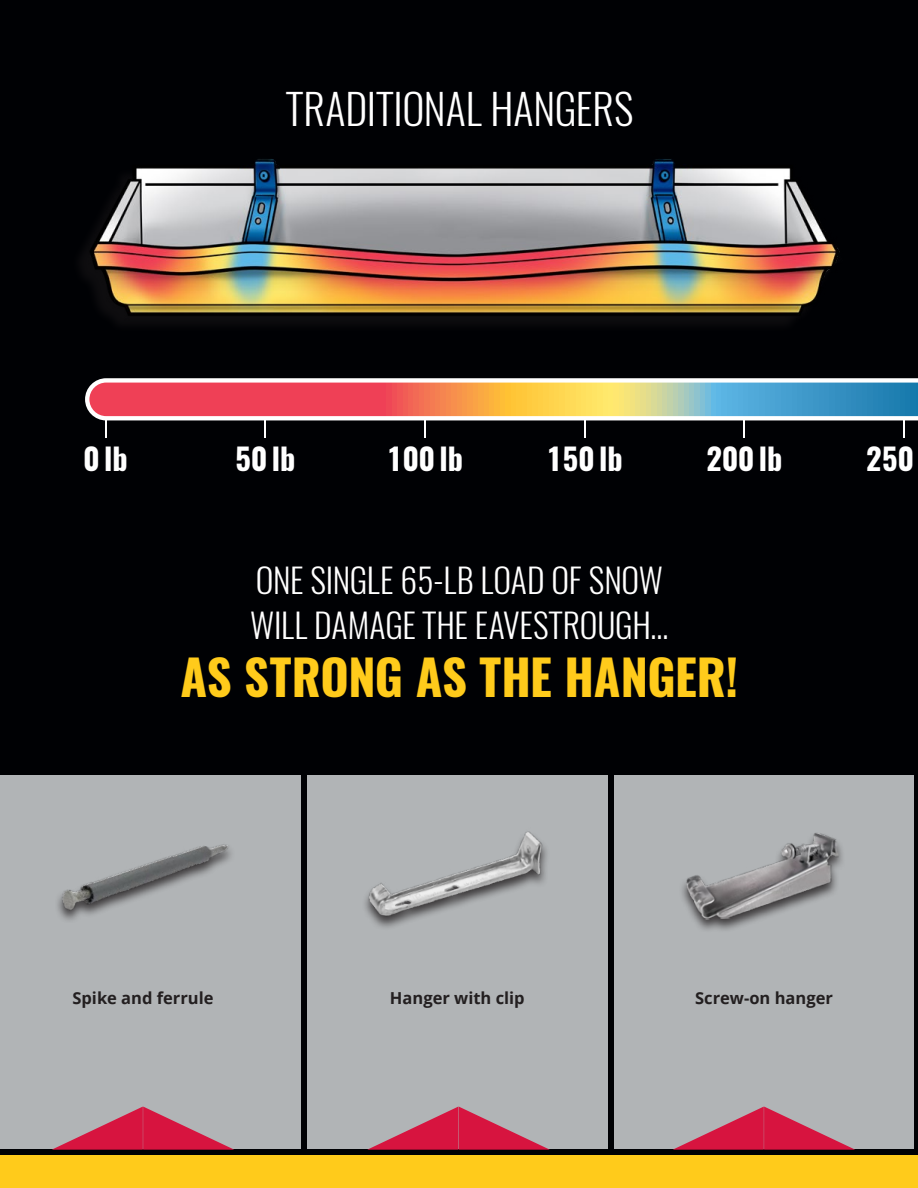
<style>
.page{position:relative;width:918px;height:1188px;background:#000104}
.page>*{position:absolute;margin:0;border:0;box-sizing:border-box;transform-origin:0 0}
.t1{font:700 48.6px "Oswald";letter-spacing:-.01em;color:#ffcb1b}
.t2{font:300 42px "Oswald";color:#fff}
.t3{font:300 33.75px/45.3px "Oswald";letter-spacing:-.005em;color:#fff}
.t4{font:700 30.15px "Oswald";color:#fff}
.t5{font:700 16.5px "Open Sans";color:#231f20}
</style>
<div class="page">
<div style="left:0;top:776px;width:300px;height:373px;background:#b1b4b6"></div>
<div style="left:307px;top:776px;width:301px;height:373px;background:#b1b4b6"></div>
<div style="left:614px;top:776px;width:300px;height:373px;background:#b1b4b6"></div>
<div style="left:679px;top:832px;width:167px;height:101px;background:#231f20;opacity:.8"></div>
<img style="left:684px;top:832px;width:158px;height:89px">
<img style="left:365px;top:831px;width:182px;height:97px">
<img style="left:57px;top:844px;width:174px;height:76px">
<svg style="left:52px;top:1107px;width:182px;height:43px"></svg>
<svg style="left:367px;top:1107px;width:183px;height:43px"></svg>
<svg style="left:673px;top:1107px;width:182px;height:43px"></svg>
<div style="left:0;top:1156px;width:918px;height:32px;background:#ffcb1b"></div>
<img style="left:82px;top:159px;width:758px;height:164px">
<hr style="left:105px;top:390px;width:1px;height:48px;background:#fff">
<hr style="left:264px;top:390px;width:2px;height:48px;background:#fff">
<hr style="left:424px;top:390px;width:2px;height:48px;background:#fff">
<hr style="left:584px;top:390px;width:1px;height:48px;background:#fff">
<hr style="left:743px;top:390px;width:2px;height:48px;background:#fff">
<hr style="left:903px;top:390px;width:2px;height:48px;background:#fff">
<svg style="left:85px;top:378px;width:833px;height:42px;background:#ca9b92"></svg>
<p class="t2" style="left:286px;top:81px;width:348px">TRADITIONAL HANGERS</p>
<p class="t4" style="left:83px;top:438px;width:46px">0lb</p>
<p class="t4" style="left:235px;top:438px;width:62px">50 lb</p>
<p class="t4" style="left:387px;top:438px;width:78px">100 lb</p>
<p class="t4" style="left:546px;top:438px;width:78px">150 lb</p>
<p class="t4" style="left:706px;top:438px;width:78px">200 lb</p>
<p class="t4" style="left:866px;top:438px;width:49px">250</p>
<p class="t3" style="left:250px;top:558px;width:420px">ONE SINGLE 65-LB LOAD OF SNOW<br>WILL DAMAGE THE EAVESTROUGH…</p>
<h1 class="t1" style="left:180px;top:644px;width:560px">AS STRONG AS THE HANGER!</h1>
<p class="t5" style="left:72px;top:987px;width:143px">Spike and ferrule</p>
<p class="t5" style="left:390px;top:987px;width:136px">Hanger with clip</p>
<p class="t5" style="left:695px;top:987px;width:139px">Screw-on hanger</p>
</div>
